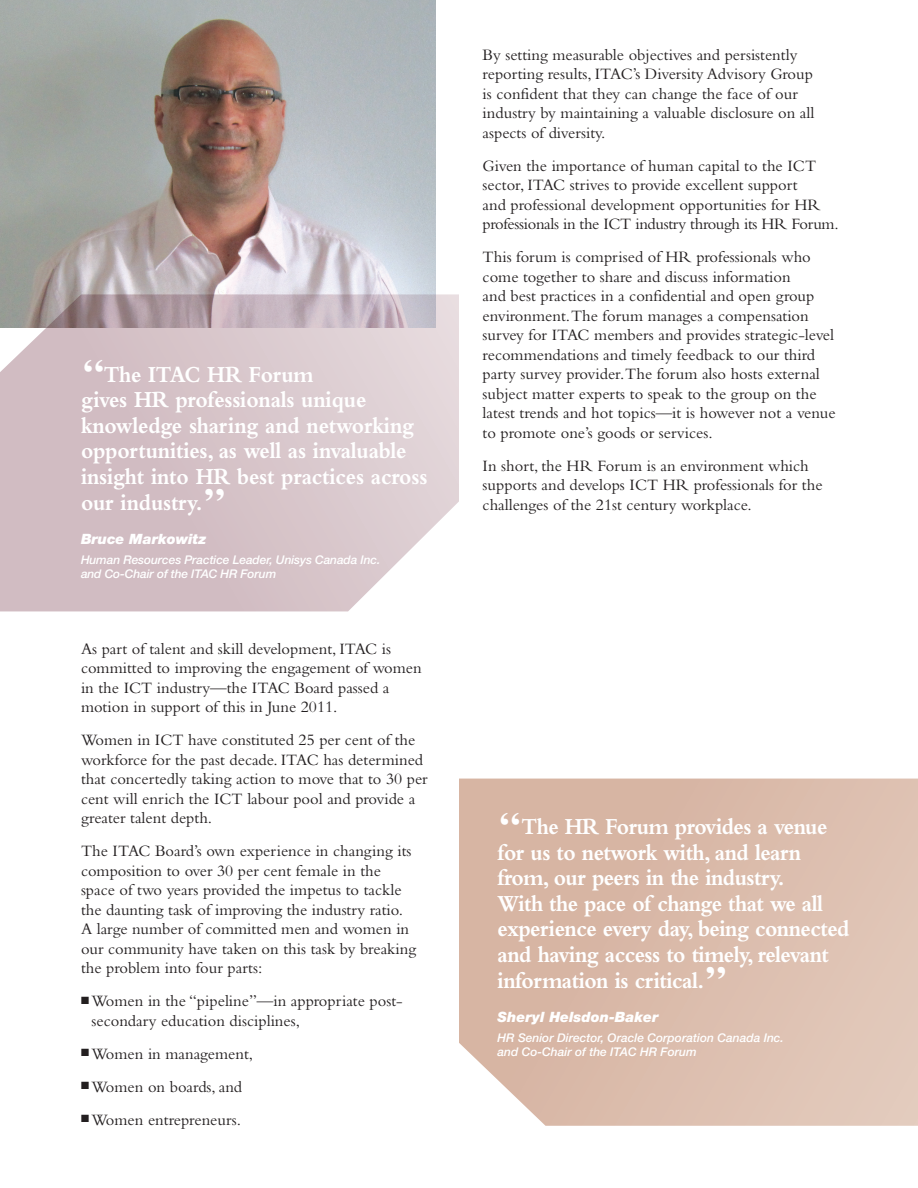
<style>
.page{position:relative;width:918px;height:1188px;background:#fff}
.page>*{position:absolute;margin:0;border:0;box-sizing:border-box;transform-origin:0 0}
.Quotes{font:700 24px/25.7px "Bembo Std";letter-spacing:-.025em;color:#fff;scale:.9 1}
.Body_copy{font:16.5px/19.5px "Bembo Std";color:#231f20}
.Names{font:italic 900 14.25px "Helvetica Neue LT Std";color:#fff}
.t1{font:italic 500 12px/13.5px "Helvetica Neue LT Std";letter-spacing:-.01em;color:#fff}
.s1{font-weight:600;font-size:48px}
</style>
<div class="page">
<img style="left:0;top:0;width:435px;height:294px">
<svg style="left:0;top:294px;width:459px;height:317px;background:#d4c3c8"></svg>
<svg style="left:459px;top:779px;width:459px;height:347px;background:#dbbdad"></svg>
<p class="Quotes" style="left:81px;top:361px;width:386px"><span class="s1">“</span>The ITAC HR Forum<br>gives HR professionals unique knowledge sharing and networking opportunities, as well as invaluable insight into HR best practices across our industry.<span class="s1">”</span></p>
<p class="Names" style="left:81px;top:530px;width:127px">Bruce Markowitz</p>
<p class="t1" style="left:81px;top:553px;width:301px">Human Resources Practice Leader, Unisys Canada Inc. and Co-Chair of the ITAC HR Forum</p>
<p class="Body_copy" style="left:81px;top:638px;width:342px">As part of talent and skill development, ITAC is committed to improving the engagement of women in the ICT industry—the ITAC Board passed a motion in support of this in June 2011.</p>
<p class="Body_copy" style="left:81px;top:730px;width:348px">Women in ICT have constituted 25 per cent of the workforce for the past decade. ITAC has determined that concertedly taking action to move that to 30 per cent will enrich the ICT labour pool and provide a greater talent depth.</p>
<p class="Body_copy" style="left:81px;top:841px;width:337px">The ITAC Board’s own experience in changing its composition to over 30 per cent female in the space of two years provided the impetus to tackle the daunting task of improving the industry ratio.<br>A large number of committed men and women in our community have taken on this task by breaking the problem into four parts:</p>
<p class="Body_copy" style="left:92px;top:991px;width:313px;text-indent:-11px">■ Women in the “pipeline”—in appropriate post&shy;secondary education disciplines,</p>
<p class="Body_copy" style="left:81px;top:1043px;width:174px">■ Women in management,</p>
<p class="Body_copy" style="left:81px;top:1076px;width:163px">■ Women on boards, and</p>
<p class="Body_copy" style="left:81px;top:1109px;width:162px">■ Women entrepreneurs.</p>
<p class="Body_copy" style="left:483px;top:44px;width:333px">By setting measurable objectives and persistently reporting results, ITAC’s Diversity Advisory Group is confident that they can change the face of our industry by maintaining a valuable disclosure on all aspects of diversity.</p>
<p class="Body_copy" style="left:483px;top:155px;width:358px">Given the importance of human capital to the ICT sector, ITAC strives to provide excellent support<br>and professional development opportunities for HR professionals in the ICT industry through its HR Forum.</p>
<p class="Body_copy" style="left:483px;top:247px;width:355px">This forum is comprised of HR professionals who come together to share and discuss information<br>and best practices in a confidential and open group environment.The forum manages a compensation survey for ITAC members and provides strategic-level recommendations and timely feedback to our third party survey provider.The forum also hosts external subject matter experts to speak to the group on the latest trends and hot topics—it is however not a venue to promote one’s goods or services.</p>
<p class="Body_copy" style="left:483px;top:455px;width:341px">In short, the HR Forum is an environment which supports and develops ICT HR professionals for the challenges of the 21st century workplace.</p>
<p class="Quotes" style="left:498px;top:814px;width:393px"><span class="s1">“</span>The HR Forum provides a venue for us to network with, and learn from, our peers in the industry.<br>With the pace of change that we all experience every day, being connected and having access to timely, relevant information is critical.<span class="s1">”</span></p>
<p class="Names" style="left:498px;top:1008px;width:162px">Sheryl Helsdon-Baker</p>
<p class="t1" style="left:498px;top:1031px;width:288px">HR Senior Director, Oracle Corporation Canada Inc. and Co-Chair of the ITAC HR Forum</p>
</div>
